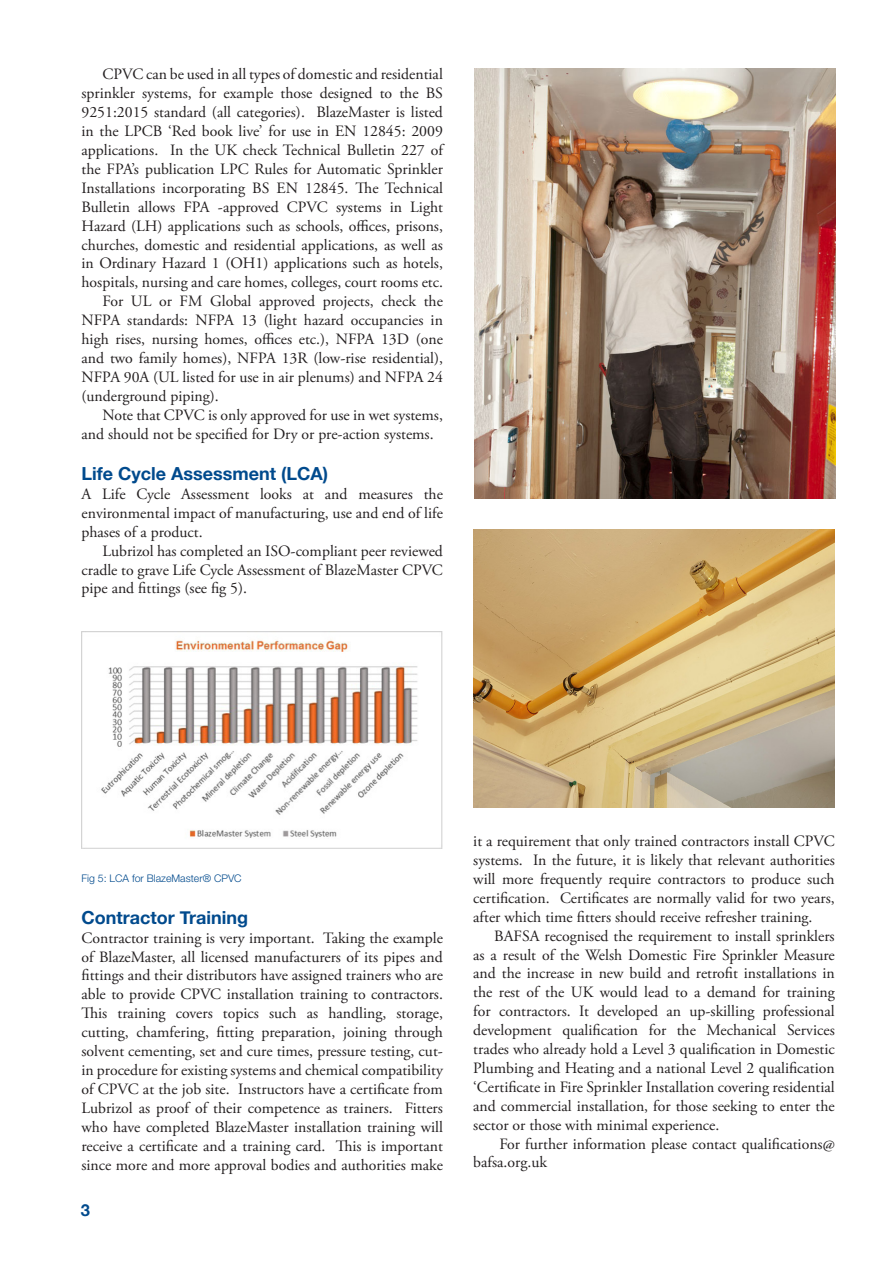
<style>
.page{position:relative;width:893px;height:1263px;background:#fff}
.page>*{position:absolute;margin:0;border:0;box-sizing:border-box;transform-origin:0 0}
.t1{font:700 18px "Helvetica Neue";color:#004a8d}
.t2{font:700 16.5px "Helvetica Neue";color:#004a8d}
.t3{font:15.75px/18.9px "Adobe Garamond Pro";color:#231f20;text-align:justify}
.t4{font:300 10.5px "Helvetica Neue LT";color:#004a8d}
</style>
<div class="page">
<img style="left:81px;top:631px;width:362px;height:217px">
<img style="left:474px;top:68px;width:362px;height:431px">
<img style="left:473px;top:529px;width:362px;height:279px">
<p class="t3" style="left:102px;top:66px;width:342px">CPVC can be used in all types of domestic and residential</p>
<p class="t3" style="left:82px;top:84px;width:363px">sprinkler systems, for example those designed to the BS</p>
<p class="t3" style="left:82px;top:103px;width:363px">9251:2015 standard (all categories). BlazeMaster is listed</p>
<p class="t3" style="left:82px;top:122px;width:363px">in the LPCB ‘Red book live’ for use in EN 12845: 2009</p>
<p class="t3" style="left:82px;top:141px;width:363px">applications. In the UK check Technical Bulletin 227 of</p>
<p class="t3" style="left:82px;top:160px;width:363px">the FPA’s publication LPC Rules for Automatic Sprinkler</p>
<p class="t3" style="left:82px;top:179px;width:363px">Installations incorporating BS EN 12845. The Technical</p>
<p class="t3" style="left:82px;top:198px;width:363px">Bulletin allows FPA -approved CPVC systems in Light</p>
<p class="t3" style="left:82px;top:217px;width:363px">Hazard (LH) applications such as schools, offices, prisons,</p>
<p class="t3" style="left:82px;top:236px;width:363px">churches, domestic and residential applications, as well as</p>
<p class="t3" style="left:82px;top:255px;width:363px">in Ordinary Hazard 1 (OH1) applications such as hotels,</p>
<p class="t3" style="left:82px;top:273px;width:363px">hospitals, nursing and care homes, colleges, court rooms etc.</p>
<p class="t3" style="left:102px;top:292px;width:342px">For UL or FM Global approved projects, check the</p>
<p class="t3" style="left:82px;top:311px;width:363px">NFPA standards: NFPA 13 (light hazard occupancies in</p>
<p class="t3" style="left:82px;top:330px;width:363px">high rises, nursing homes, offices etc.), NFPA 13D (one</p>
<p class="t3" style="left:82px;top:349px;width:363px">and two family homes), NFPA 13R (low-rise residential),</p>
<p class="t3" style="left:82px;top:368px;width:363px">NFPA 90A (UL listed for use in air plenums) and NFPA 24</p>
<p class="t3" style="left:82px;top:387px;width:139px">(underground piping).</p>
<p class="t3" style="left:102px;top:406px;width:342px">Note that CPVC is only approved for use in wet systems,</p>
<p class="t3" style="left:82px;top:425px;width:354px">and should not be specified for Dry or pre-action systems.</p>
<p class="t1" style="left:81px;top:459px;width:248px">Life Cycle Assessment (LCA)</p>
<p class="t3" style="left:81px;top:485px;width:363px">A Life Cycle Assessment looks at and measures the environmental impact of manufacturing, use and end of life phases of a product.</p>
<p class="t3" style="left:81px;top:542px;width:363px;text-indent:21px">Lubrizol has completed an ISO-compliant peer reviewed cradle to grave Life Cycle Assessment of BlazeMaster CPVC pipe and fittings (see fig 5).</p>
<p class="t4" style="left:81px;top:872px;width:162px">Fig 5: LCA for BlazeMaster® CPVC</p>
<p class="t1" style="left:81px;top:903px;width:168px">Contractor Training</p>
<p class="t3" style="left:81px;top:929px;width:363px">Contractor training is very important. Taking the example of BlazeMaster, all licensed manufacturers of its pipes and fittings and their distributors have assigned trainers who are able to provide CPVC installation training to contractors.<br>This training covers topics such as handling, storage, cutting, chamfering, fitting preparation, joining through solvent cementing, set and cure times, pressure testing, cut&shy;in procedure for existing systems and chemical compatibility of CPVC at the job site. Instructors have a certificate from Lubrizol as proof of their competence as trainers. Fitters who have completed BlazeMaster installation training will receive a certificate and a training card. This is important since more and more approval bodies and authorities make</p>
<p class="t2" style="left:81px;top:1197px;width:11px">3</p>
<p class="t3" style="left:473px;top:832px;width:363px">it a requirement that only trained contractors install CPVC systems. In the future, it is likely that relevant authorities will more frequently require contractors to produce such certification. Certificates are normally valid for two years, after which time fitters should receive refresher training.</p>
<p class="t3" style="left:473px;top:927px;width:363px;text-indent:21px">BAFSA recognised the requirement to install sprinklers as a result of the Welsh Domestic Fire Sprinkler Measure and the increase in new build and retrofit installations in the rest of the UK would lead to a demand for training for contractors. It developed an up-skilling professional development qualification for the Mechanical Services trades who already hold a Level 3 qualification in Domestic Plumbing and Heating and a national Level 2 qualification ‘Certificate in Fire Sprinkler Installation covering residential and commercial installation, for those seeking to enter the sector or those with minimal experience.</p>
<p class="t3" style="left:473px;top:1135px;width:363px;text-indent:26px">For further information please contact qualifications@ bafsa.org.uk</p>
</div>
